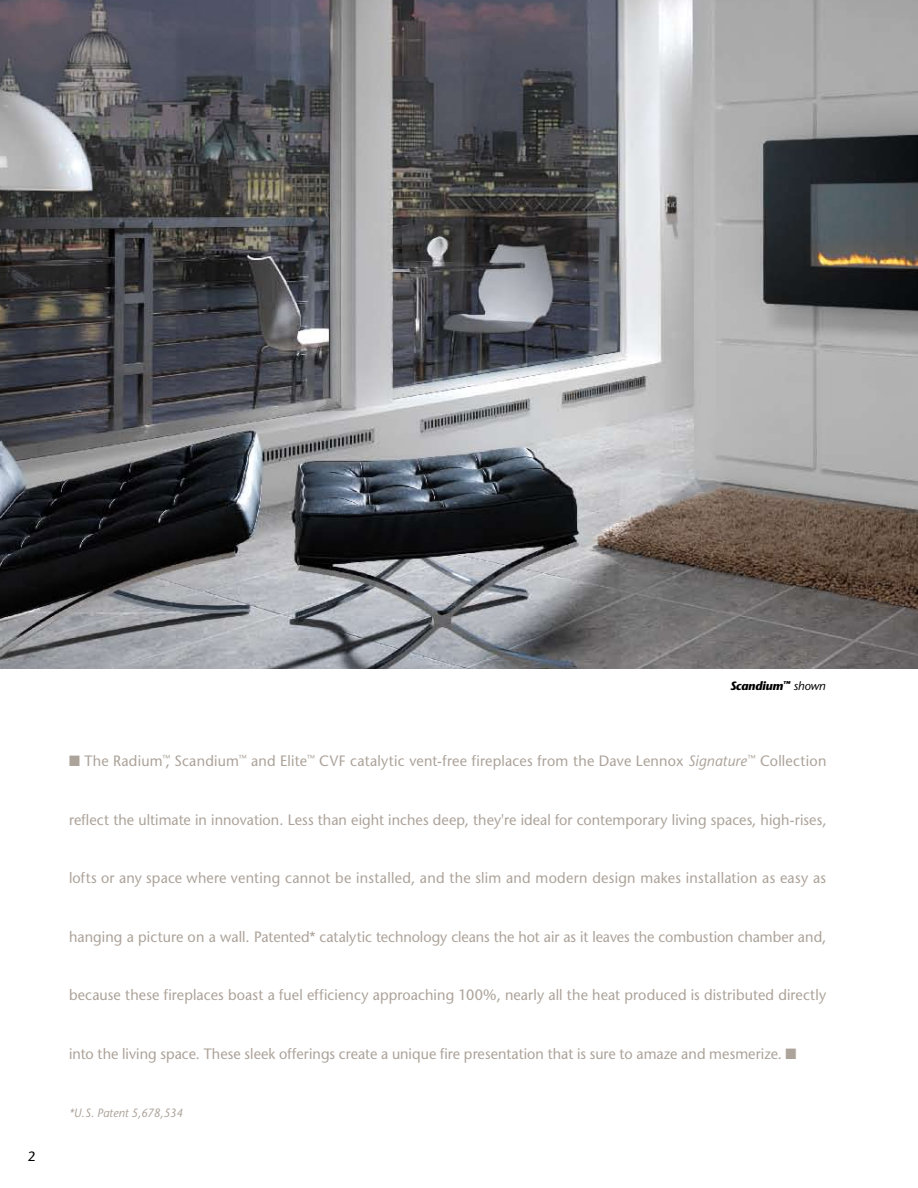
<style>
.page{position:relative;width:918px;height:1188px;background:#fff}
.page>*{position:absolute;margin:0;border:0;box-sizing:border-box;transform-origin:0 0}
.t1{font:500 15px "Stone Sans Std";letter-spacing:.005em;color:#aca39a;scale:.96 1}
.t2{font:500 13.5px "Stone Sans Std";color:#000}
.t3{font:italic 500 12px "Stone Sans Std";letter-spacing:-.005em;color:#aca39a;scale:.96 1}
.t4{font:italic 700 12px "Stone Sans Std";letter-spacing:-.02em;color:#000}
.s1{font-weight:500}
.s2{font-style:italic}
</style>
<div class="page">
<img style="left:0;top:0;width:918px;height:669px">
<p class="t2" style="left:28px;top:1148px;width:9px">2</p>
<p class="t4" style="left:730px;top:679px;width:97px">Scandium<sup>™</sup> <span class="s1">shown</span></p>
<p class="t1" style="left:69px;top:752px;width:791px">■ The Radium<sup>™</sup>, Scandium<sup>™</sup> and Elite<sup>™</sup> CVF catalytic vent-free fireplaces from the Dave Lennox <span class="s2">Signature</span><sup>™</sup> Collection</p>
<p class="t1" style="left:69px;top:811px;width:791px">reflect the ultimate in innovation. Less than eight inches deep, they're ideal for contemporary living spaces, high-rises,</p>
<p class="t1" style="left:69px;top:869px;width:790px">lofts or any space where venting cannot be installed, and the slim and modern design makes installation as easy as</p>
<p class="t1" style="left:69px;top:928px;width:790px">hanging a picture on a wall. Patented* catalytic technology cleans the hot air as it leaves the combustion chamber and,</p>
<p class="t1" style="left:69px;top:986px;width:790px">because these fireplaces boast a fuel efficiency approaching 100%, nearly all the heat produced is distributed directly</p>
<p class="t1" style="left:69px;top:1045px;width:759px">into the living space. These sleek offerings create a unique fire presentation that is sure to amaze and mesmerize. ■</p>
<p class="t3" style="left:69px;top:1106px;width:120px">*U.S. Patent 5,678,534</p>
</div>
